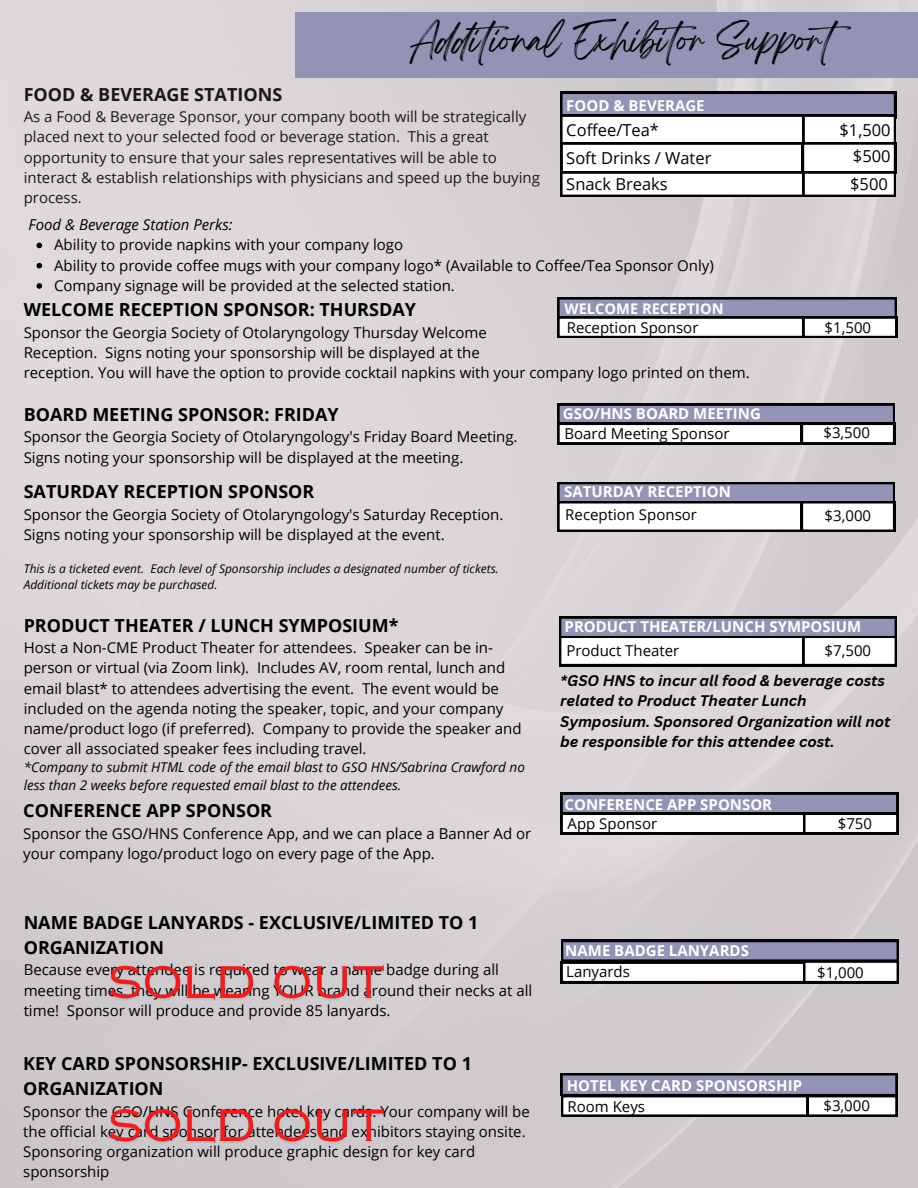
<style>
.page{position:relative;width:918px;height:1188px;background:#fff}
.page>*{position:absolute;margin:0;border:0;box-sizing:border-box;transform-origin:0 0}
.t1{font:30.45px "Breathing";color:#000}
.t2{font:700 18px/24.8px "Open Sans";color:#000}
.t3{font:700 18px "Open Sans";color:#191919}
.t4{font:16.5px "Open Sans";color:#000}
.t5{font:15px/20.2px "Open Sans";color:#000}
.t6{font:15px/20.2px "Open Sans";color:#191919}
.t7{font:700 15px "Open Sans";color:#fff}
.t8{font:italic 700 15px/20.2px "Canva Sans";color:#000}
.t9{font:italic 15px "Open Sans";color:#000}
.t10{font:700 14.7px "Open Sans";color:#fff}
.t11{font:italic 13.5px/18px "Open Sans";color:#000}
.t12{font:italic 12px/16px "Open Sans";color:#000}
</style>
<div class="page">
<img style="left:0;top:0;width:918px;height:1188px">
<div style="left:295px;top:13px;width:623px;height:65px;background:#9293b5"></div>
<svg style="left:37px;top:243px;width:5px;height:5px"></svg>
<svg style="left:37px;top:263px;width:5px;height:5px"></svg>
<svg style="left:37px;top:283px;width:5px;height:6px"></svg>
<svg style="left:560px;top:92px;width:336px;height:105px"></svg>
<svg style="left:557px;top:297px;width:340px;height:41px"></svg>
<svg style="left:557px;top:482px;width:338px;height:50px"></svg>
<svg style="left:557px;top:404px;width:338px;height:40px"></svg>
<svg style="left:559px;top:617px;width:338px;height:49px"></svg>
<svg style="left:561px;top:793px;width:337px;height:41px"></svg>
<svg style="left:561px;top:940px;width:338px;height:43px"></svg>
<svg style="left:561px;top:1073px;width:337px;height:44px"></svg>
<img style="left:104px;top:1104px;width:285px;height:48px">
<img style="left:104px;top:962px;width:285px;height:47px">
<h2 class="t1" style="left:410px;top:31px;width:456px">Additional Exhibitor Support</h2>
<h5 class="t3" style="left:24px;top:81px;width:260px">FOOD &amp; BEVERAGE STATIONS</h5>
<h5 class="t6" style="left:24px;top:106px;width:518px">As a Food &amp; Beverage Sponsor, your company booth will be strategically placed next to your selected food or beverage station. This a great opportunity to ensure that your sales representatives will be able to interact &amp; establish relationships with physicians and speed up the buying process.</h5>
<h5 class="t7" style="left:566px;top:95px;width:140px">FOOD &amp; BEVERAGE</h5>
<h5 class="t4" style="left:566px;top:119px;width:94px">Coffee/Tea*</h5>
<p class="t4" style="left:566px;top:146px;width:147px">Soft Drinks / Water</p>
<h5 class="t4" style="left:566px;top:172px;width:103px">Snack Breaks</h5>
<h5 class="t9" style="left:29px;top:214px;width:206px">Food &amp; Beverage Station Perks:</h5>
<h5 class="t5" style="left:54px;top:235px;width:350px">Ability to provide napkins with your company logo</h5>
<h5 class="t5" style="left:54px;top:255px;width:661px">Ability to provide coffee mugs with your company logo* (Available to Coffee/Tea Sponsor Only)</h5>
<h5 class="t5" style="left:54px;top:275px;width:402px">Company signage will be provided at the selected station.</h5>
<p class="t4" style="left:840px;top:119px;width:53px">$1,500</p>
<h6 class="t4" style="left:853px;top:145px;width:39px">$500</h6>
<h5 class="t4" style="left:850px;top:172px;width:39px">$500</h5>
<h5 class="t2" style="left:24px;top:297px;width:394px">WELCOME RECEPTION SPONSOR: THURSDAY</h5>
<h5 class="t5" style="left:24px;top:322px;width:465px">Sponsor the Georgia Society of Otolaryngology Thursday Welcome<br>Reception. Signs noting your sponsorship will be displayed at the</h5>
<h5 class="t10" style="left:565px;top:298px;width:160px">WELCOME RECEPTION</h5>
<h5 class="t5" style="left:567px;top:317px;width:133px">Reception Sponsor</h5>
<h5 class="t5" style="left:825px;top:317px;width:48px">$1,500</h5>
<h5 class="t5" style="left:24px;top:362px;width:728px">reception. You will have the option to provide cocktail napkins with your company logo printed on them.</h5>
<h5 class="t2" style="left:24px;top:402px;width:317px">BOARD MEETING SPONSOR: FRIDAY</h5>
<h5 class="t5" style="left:24px;top:426px;width:495px">Sponsor the Georgia Society of Otolaryngology's Friday Board Meeting.<br>Signs noting your sponsorship will be displayed at the meeting.</h5>
<h3 class="t2" style="left:24px;top:479px;width:292px">SATURDAY RECEPTION SPONSOR</h3>
<h3 class="t5" style="left:24px;top:504px;width:481px">Sponsor the Georgia Society of Otolaryngology's Saturday Reception.<br>Signs noting your sponsorship will be displayed at the event.</h3>
<h5 class="t12" style="left:24px;top:561px;width:477px">This is a ticketed event. Each level of Sponsorship includes a designated number of tickets.<br>Additional tickets may be purchased.</h5>
<h5 class="t2" style="left:24px;top:612px;width:376px">PRODUCT THEATER / LUNCH SYMPOSIUM*</h5>
<h5 class="t5" style="left:24px;top:637px;width:499px">Host a Non-CME Product Theater for attendees. Speaker can be in&shy;person or virtual (via Zoom link). Includes AV, room rental, lunch and email blast* to attendees advertising the event. The event would be included on the agenda noting the speaker, topic, and your company name/product logo (if preferred). Company to provide the speaker and cover all associated speaker fees including travel.</h5>
<h5 class="t11" style="left:24px;top:758px;width:503px">*Company to submit HTML code of the email blast to GSO HNS/Sabrina Crawford no less than 2 weeks before requested email blast to the attendees.</h5>
<h5 class="t2" style="left:23px;top:798px;width:250px">CONFERENCE APP SPONSOR</h5>
<h5 class="t5" style="left:23px;top:823px;width:510px">Sponsor the GSO/HNS Conference App, and we can place a Banner Ad or your company logo/product logo on every page of the App.</h5>
<h5 class="t2" style="left:24px;top:910px;width:456px">NAME BADGE LANYARDS - EXCLUSIVE/LIMITED TO 1<br>ORGANIZATION</h5>
<h5 class="t5" style="left:24px;top:959px;width:510px">Because every attendee is required to wear a name badge during all meeting times, they will be wearing YOUR brand around their necks at all time! Sponsor will produce and provide 85 lanyards.</h5>
<h5 class="t2" style="left:23px;top:1051px;width:450px">KEY CARD SPONSORSHIP- EXCLUSIVE/LIMITED TO 1<br>ORGANIZATION</h5>
<h5 class="t5" style="left:23px;top:1101px;width:508px">Sponsor the GSO/HNS Conference hotel key cards. Your company will be the official key card sponsor for attendees and exhibitors staying onsite.<br>Sponsoring organization will produce graphic design for key card sponsorship</h5>
<h3 class="t7" style="left:563px;top:403px;width:199px">GSO/HNS BOARD MEETING</h3>
<h5 class="t5" style="left:564px;top:423px;width:167px">Board Meeting Sponsor</h5>
<h5 class="t5" style="left:823px;top:422px;width:48px">$3,500</h5>
<p class="t7" style="left:564px;top:481px;width:168px">SATURDAY RECEPTION</p>
<h3 class="t5" style="left:565px;top:504px;width:133px">Reception Sponsor</h3>
<h5 class="t5" style="left:825px;top:505px;width:48px">$3,000</h5>
<h3 class="t7" style="left:565px;top:616px;width:298px">PRODUCT THEATER/LUNCH SYMPOSIUM</h3>
<h5 class="t5" style="left:825px;top:640px;width:48px">$7,500</h5>
<h5 class="t5" style="left:566px;top:640px;width:114px">Product Theater</h5>
<h5 class="t8" style="left:560px;top:670px;width:332px">*GSO HNS to incur all food &amp; beverage costs related to Product Theater Lunch Symposium. Sponsored Organization will not be responsible for this attendee cost.</h5>
<h4 class="t7" style="left:565px;top:794px;width:209px">CONFERENCE APP SPONSOR</h4>
<h3 class="t5" style="left:568px;top:813px;width:91px">App Sponsor</h3>
<h5 class="t7" style="left:565px;top:940px;width:185px">NAME BADGE LANYARDS</h5>
<h5 class="t5" style="left:566px;top:961px;width:65px">Lanyards</h5>
<h3 class="t5" style="left:838px;top:813px;width:36px">$750</h3>
<h5 class="t5" style="left:817px;top:962px;width:48px">$1,000</h5>
<h5 class="t7" style="left:567px;top:1075px;width:237px">HOTEL KEY CARD SPONSORSHIP</h5>
<h3 class="t5" style="left:568px;top:1096px;width:79px">Room Keys</h3>
<h5 class="t5" style="left:823px;top:1095px;width:48px">$3,000</h5>
</div>
